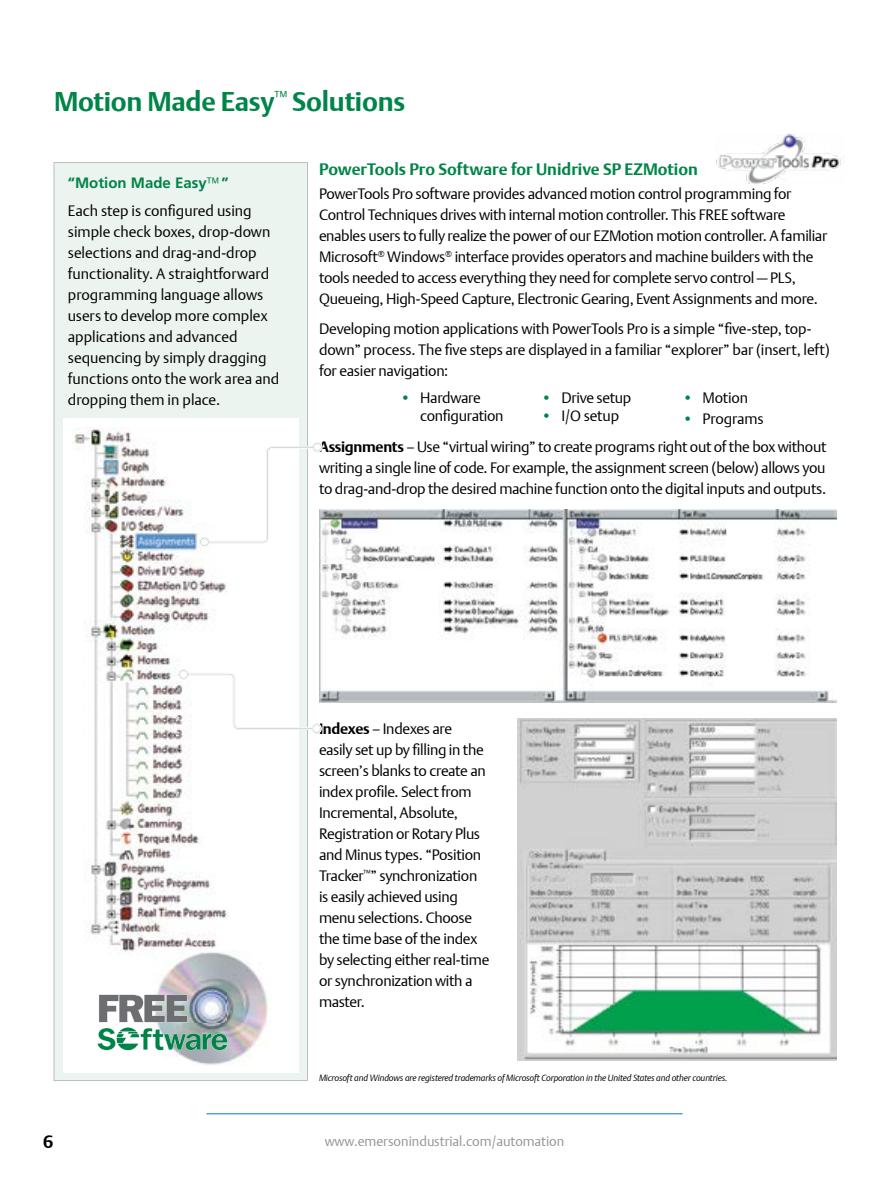
<style>
.page{position:relative;width:891px;height:1188px;background:#fff}
.page>*{position:absolute;margin:0;border:0;box-sizing:border-box;transform-origin:0 0}
.t1{font:700 27px "DTL Argo T";letter-spacing:-.01em;color:#008549}
.t2{font:700 18px "DTL Argo T";color:#000}
.t3{font:700 16.5px "DTL Argo T";color:#008549}
.t4{font:15px/21px "DTL Argo T Light";letter-spacing:-.02em;color:#000}
.t5{font:15px/21px "DTL Argo T Light";color:#000}
.t6{font:700 15px "Frutiger";color:#008348}
.t7{font:13.5px "DTL Argo T Light";color:#939598}
.t8{font:italic 9px "DTL Argo T Light";letter-spacing:-.015em;color:#000}
.s1{font-family:"DTL Argo T Light";font-weight:400}
.s2{font-family:"DTL Argo T";color:#008348}
.s3{font-family:"DTL Argo T";font-weight:700}
</style>
<div class="page">
<hr style="left:206px;top:1113px;width:477px;height:1px;background:#0079c1">
<div style="left:54px;top:163px;width:254px;height:918px;background:#ebf4ef"></div>
<div style="left:63px;top:418px;width:236px;height:654px;background:#fff"></div>
<img style="left:518px;top:718px;width:319px;height:343px">
<div style="left:312px;top:442px;width:10px;height:10px;border:2px solid #bcbec0;border-radius:50%"></div>
<div style="left:312px;top:442px;width:10px;height:10px;border:1px solid #fff;border-radius:50%"></div>
<div style="left:314px;top:444px;width:7px;height:7px;border:1px solid #fff;border-radius:50%"></div>
<div style="left:312px;top:724px;width:10px;height:10px;border:2px solid #bcbec0;border-radius:50%"></div>
<div style="left:312px;top:724px;width:10px;height:10px;border:1px solid #fff;border-radius:50%"></div>
<div style="left:313px;top:725px;width:7px;height:7px;border:1px solid #fff;border-radius:50%"></div>
<img style="left:716px;top:133px;width:125px;height:50px">
<img style="left:319px;top:509px;width:518px;height:194px">
<img style="left:73px;top:427px;width:189px;height:544px">
<div style="left:178px;top:669px;width:11px;height:10px;border:2px solid #bcbec0;border-radius:50%"></div>
<div style="left:178px;top:669px;width:11px;height:10px;border:1px solid #fff;border-radius:50%"></div>
<div style="left:180px;top:671px;width:7px;height:7px;border:1px solid #fff;border-radius:50%"></div>
<svg style="left:186px;top:672px;width:129px;height:59px"></svg>
<img style="left:153px;top:950px;width:117px;height:115px">
<svg style="left:99px;top:995px;width:88px;height:27px;background:#919395"></svg>
<svg style="left:97px;top:1028px;width:131px;height:22px;background:#7ab59c"></svg>
<div style="left:199px;top:537px;width:10px;height:10px;border:2px solid #bcbec0;border-radius:50%"></div>
<div style="left:199px;top:537px;width:10px;height:10px;border:1px solid #fff;border-radius:50%"></div>
<div style="left:201px;top:538px;width:7px;height:7px;border:1px solid #fff;border-radius:50%"></div>
<svg style="left:206px;top:445px;width:109px;height:99px"></svg>
<h1 class="t1" style="left:54px;top:85px;width:353px">Motion Made Easy<sup>™</sup> Solutions</h1>
<p class="t6" style="left:68px;top:174px;width:162px">“Motion Made Easy<span class="s1">™</span> ”</p>
<p class="t5" style="left:68px;top:200px;width:213px">Each step is configured using simple check boxes, drop-down selections and drag-and-drop functionality. A straightforward programming language allows users to develop more complex applications and advanced sequencing by simply dragging functions onto the work area and dropping them in place.</p>
<p class="t3" style="left:319px;top:160px;width:380px">PowerTools Pro Software for Unidrive SP EZMotion</p>
<p class="t4" style="left:319px;top:183px;width:510px">PowerTools Pro software provides advanced motion control programming for Control Techniques drives with internal motion controller. This FREE software enables users to fully realize the power of our EZMotion motion controller. A familiar Microsoft<sup>®</sup> Windows<sup>®</sup> interface provides operators and machine builders with the tools needed to access everything they need for complete servo control — PLS, Queueing, High-Speed Capture, Electronic Gearing, Event Assignments and more.</p>
<p class="t4" style="left:319px;top:318px;width:512px">Developing motion applications with PowerTools Pro is a simple “five-step, top&shy;down” process. The five steps are displayed in a familiar “explorer” bar (insert, left) for easier navigation:</p>
<p class="t4" style="left:420px;top:389px;width:85px;line-height:18px;text-indent:-20px"><span class="s2">•</span> Hardware configuration</p>
<p class="t4" style="left:541px;top:387px;width:92px"><span class="s2">•</span> Drive setup</p>
<p class="t4" style="left:682px;top:387px;width:67px"><span class="s2">•</span> Motion</p>
<p class="t4" style="left:319px;top:405px;width:509px;line-height:27.8px;text-indent:363px"><span class="s2">•</span> Programs<br><span class="s3">Assignments</span> – Use “virtual wiring” to create programs right out of the box without</p>
<p class="t4" style="left:319px;top:457px;width:509px">writing a single line of code. For example, the assignment screen (below) allows you to drag-and-drop the desired machine function onto the digital inputs and outputs.</p>
<p class="t4" style="left:541px;top:405px;width:80px"><span class="s2">•</span> I/O setup</p>
<p class="t4" style="left:319px;top:718px;width:172px"><span class="s3">Indexes</span> – Indexes are easily set up by filling in the screen’s blanks to create an index profile. Select from<br>Incremental, Absolute,<br>Registration or Rotary Plus and Minus types. “Position<br>Tracker<sup>™</sup>” synchronization is easily achieved using menu selections. Choose the time base of the index by selecting either real-time or synchronization with a master.</p>
<p class="t8" style="left:319px;top:1072px;width:410px">Microsoft and Windows are registered trademarks of Microsoft Corporation in the United States and other countries.</p>
<p class="t2" style="left:43px;top:1131px;width:12px">6</p>
<p class="t7" style="left:325px;top:1133px;width:241px">www.emersonindustrial.com/automation</p>
</div>
